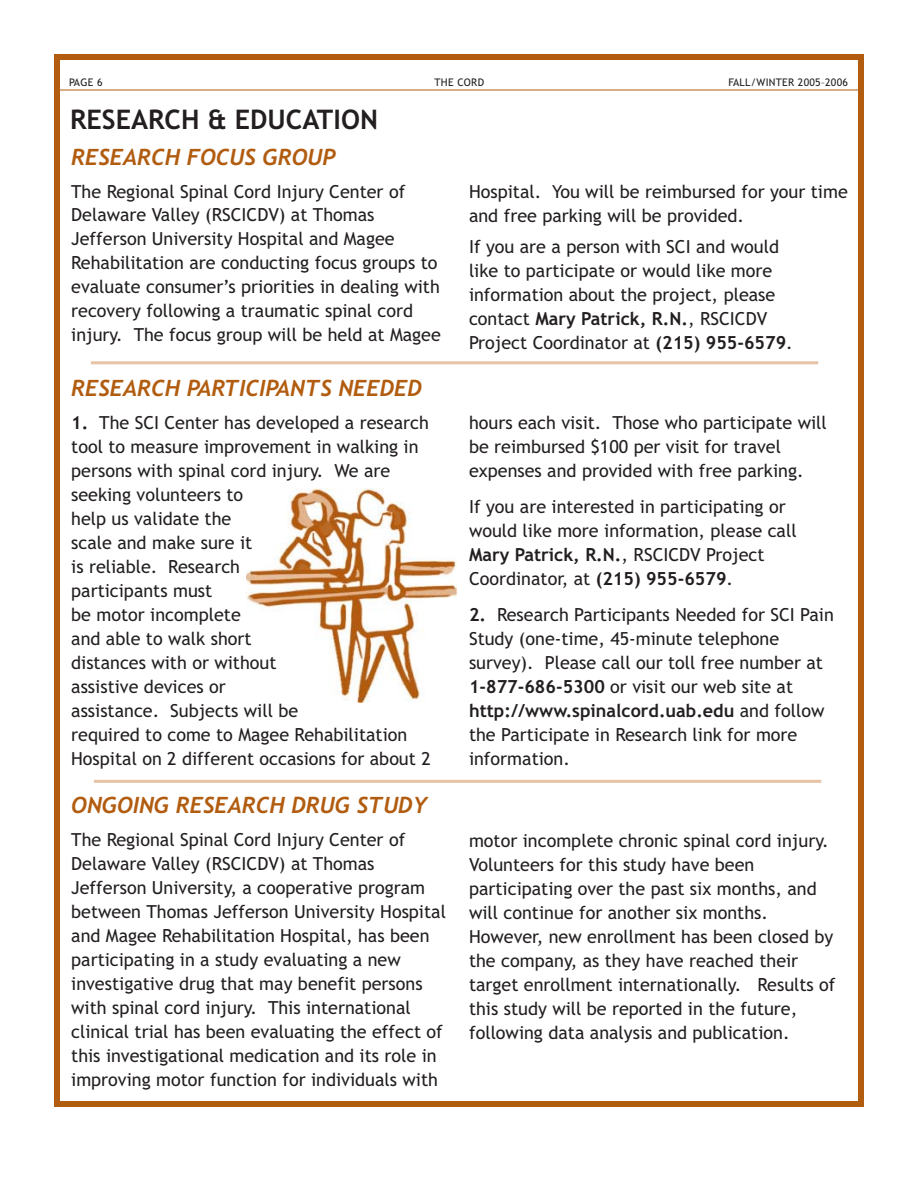
<style>
.page{position:relative;width:918px;height:1188px;background:#fff}
.page>*{position:absolute;margin:0;border:0;box-sizing:border-box;transform-origin:0 0}
.t1{font:700 27px "Trebuchet MS";color:#231f20}
.t2{font:italic 700 22.5px "Trebuchet";color:#b15c0f}
.t3{font:18px/24px "Trebuchet MS";color:#231f20}
.t4{font:10.5px "Trebuchet MS";letter-spacing:.025em;color:#231f20}
.s1{font-weight:700}
</style>
<div class="page">
<div style="left:54px;top:54px;width:810px;height:1053px;border:6px solid #b15c0f"></div>
<hr style="left:54px;top:90px;width:808px;height:1px;background:#b15c0f">
<img style="left:247px;top:489px;width:210px;height:214px">
<hr style="left:91px;top:361px;width:727px;height:3px;background:#e6c3a4">
<hr style="left:94px;top:780px;width:727px;height:3px;background:#e6c3a4">
<p class="t4" style="left:69px;top:78px;width:35px">PAGE 6</p>
<p class="t4" style="left:435px;top:78px;width:51px">THE CORD</p>
<p class="t4" style="left:728px;top:78px;width:121px">FALL/WINTER 2005–2006</p>
<h1 class="t1" style="left:70px;top:109px;width:309px">RESEARCH &amp; EDUCATION</h1>
<p class="t2" style="left:71px;top:144px;width:266px">RESEARCH FOCUS GROUP</p>
<p class="t3" style="left:71px;top:181px;width:371px">The Regional Spinal Cord Injury Center of Delaware Valley (RSCICDV) at Thomas Jefferson University Hospital and Magee Rehabilitation are conducting focus groups to evaluate consumer’s priorities in dealing with recovery following a traumatic spinal cord injury. The focus group will be held at Magee</p>
<p class="t3" style="left:469px;top:181px;width:380px">Hospital. You will be reimbursed for your time and free parking will be provided.</p>
<p class="t3" style="left:469px;top:237px;width:325px">If you are a person with SCI and would like to participate or would like more information about the project, please contact <span class="s1">Mary Patrick, R.N.</span>, RSCICDV Project Coordinator at <span class="s1">(215) 955-6579</span>.</p>
<p class="t2" style="left:71px;top:375px;width:352px">RESEARCH PARTICIPANTS NEEDED</p>
<p class="t3" style="left:71px;top:412px;width:361px"><span class="s1">1.</span> The SCI Center has developed a research tool to measure improvement in walking in persons with spinal cord injury. We are seeking volunteers to<br>help us validate the<br>scale and make sure it<br>is reliable. Research<br>participants must<br>be motor incomplete<br>and able to walk short<br>distances with or without<br>assistive devices or<br>assistance. Subjects will be<br>required to come to Magee Rehabilitation<br>Hospital on 2 different occasions for about 2</p>
<p class="t3" style="left:469px;top:412px;width:359px">hours each visit. Those who participate will be reimbursed $100 per visit for travel expenses and provided with free parking.</p>
<p class="t3" style="left:469px;top:496px;width:329px">If you are interested in participating or would like more information, please call <span class="s1">Mary Patrick, R.N.</span>, RSCICDV Project Coordinator, at <span class="s1">(215) 955-6579</span>.</p>
<p class="t3" style="left:469px;top:604px;width:366px"><span class="s1">2.</span> Research Participants Needed for SCI Pain Study (one-time, 45-minute telephone survey). Please call our toll free number at <span class="s1">1-877-686-5300</span> or visit our web site at <span class="s1">http://www.spinalcord.uab.edu</span> and follow the Participate in Research link for more information.</p>
<p class="t2" style="left:71px;top:793px;width:358px">ONGOING RESEARCH DRUG STUDY</p>
<p class="t3" style="left:71px;top:829px;width:376px">The Regional Spinal Cord Injury Center of Delaware Valley (RSCICDV) at Thomas Jefferson University, a cooperative program between Thomas Jefferson University Hospital and Magee Rehabilitation Hospital, has been participating in a study evaluating a new investigative drug that may benefit persons with spinal cord injury. This international clinical trial has been evaluating the effect of this investigational medication and its role in improving motor function for individuals with</p>
<p class="t3" style="left:469px;top:830px;width:368px">motor incomplete chronic spinal cord injury.<br>Volunteers for this study have been participating over the past six months, and will continue for another six months.<br>However, new enrollment has been closed by the company, as they have reached their target enrollment internationally. Results of this study will be reported in the future, following data analysis and publication.</p>
</div>
